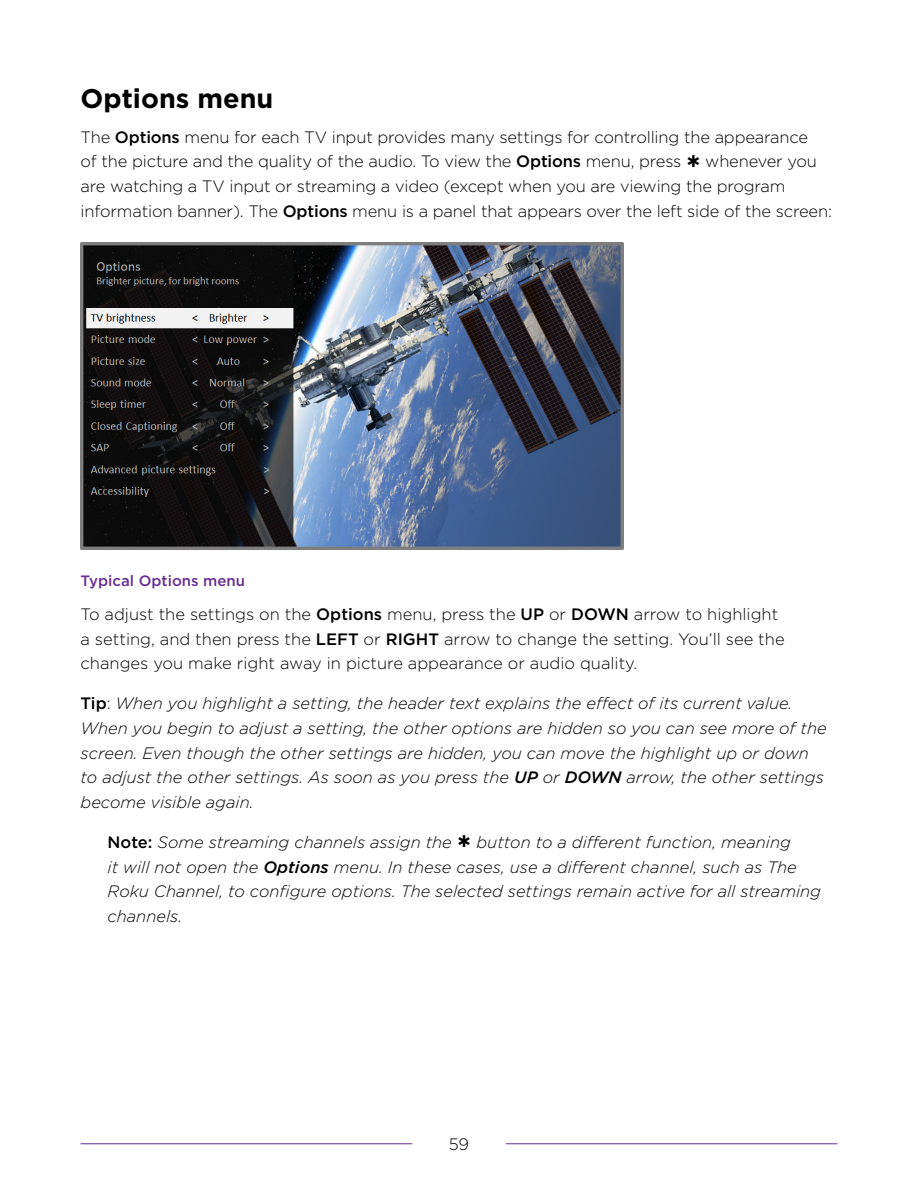
<style>
.page{position:relative;width:918px;height:1188px;background:#fff}
.page>*{position:absolute;margin:0;border:0;box-sizing:border-box;transform-origin:0 0}
.t1{font:700 27px "Gotham";color:#000}
.t2{font:italic 300 16.5px/24.8px "Gotham";color:#000}
.t3{font:300 16.5px/24.8px "Gotham";letter-spacing:-.01em;color:#000}
.t4{font:500 15px "Gotham";color:#662c91}
.s1{font-weight:500}
.s2{font-weight:500;font-style:normal}
.s3{font-style:normal}
</style>
<div class="page">
<img style="left:81px;top:243px;width:543px;height:307px">
<hr style="left:81px;top:1143px;width:331px;height:1px;background:#662c91">
<hr style="left:506px;top:1143px;width:331px;height:1px;background:#662c91">
<h1 class="t1" style="left:81px;top:81px;width:194px">Options menu</h1>
<p class="t3" style="left:81px;top:124px;width:729px">The <span class="s1">Options</span> menu for each TV input provides many settings for controlling the appearance of the picture and the quality of the audio. To view the <span class="s1">Options</span> menu, press</p>
<p class="t3" style="left:81px;top:149px;width:753px;text-indent:625px">whenever you are watching a TV input or streaming a video (except when you are viewing the program information banner). The <span class="s1">Options</span> menu is a panel that appears over the left side of the screen:</p>
<p class="t4" style="left:81px;top:571px;width:166px">Typical Options menu</p>
<p class="t3" style="left:81px;top:601px;width:706px">To adjust the settings on the <span class="s1">Options</span> menu, press the <span class="s1">UP</span> or <span class="s1">DOWN</span> arrow to highlight a setting, and then press the <span class="s1">LEFT</span> or <span class="s1">RIGHT</span> arrow to change the setting. You’ll see the changes you make right away in picture appearance or audio quality.</p>
<p class="t2" style="left:81px;top:690px;width:748px"><span class="s2">Tip</span><span class="s3">:</span> When you highlight a setting, the header text explains the effect of its current value.<br>When you begin to adjust a setting, the other options are hidden so you can see more of the screen. Even though the other settings are hidden, you can move the highlight up or down to adjust the other settings. As soon as you press the <span class="s1">UP</span> or <span class="s1">DOWN</span> arrow, the other settings become visible again.</p>
<p class="t2" style="left:108px;top:829px;width:346px"><span class="s2">Note:</span> Some streaming channels assign the</p>
<p class="t2" style="left:108px;top:829px;width:715px;text-indent:369px">button to a different function, meaning<br>it will not open the <span class="s1">Options</span> menu. In these cases, use a different channel, such as The Roku Channel, to configure options. The selected settings remain active for all streaming channels.</p>
<p class="t3" style="left:449px;top:1131px;width:22px">59</p>
</div>
